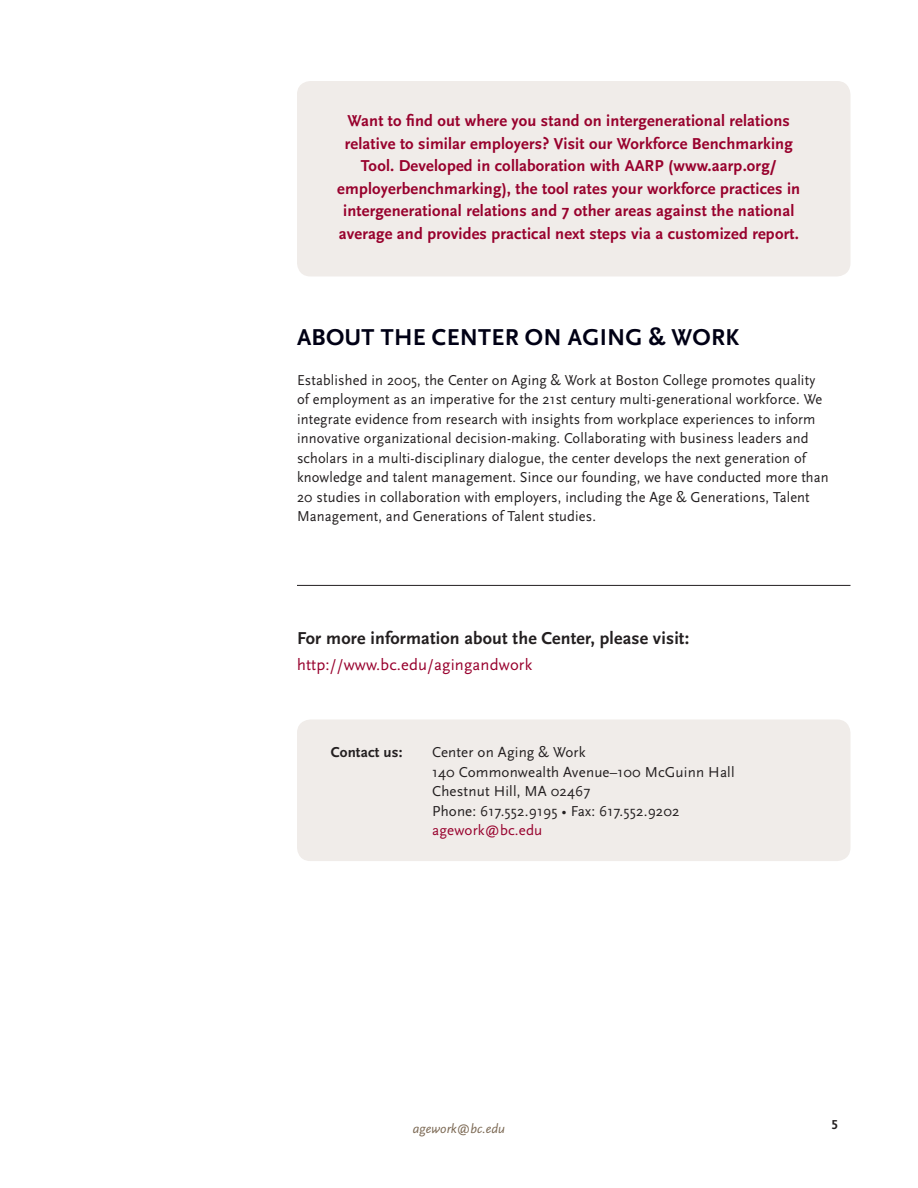
<style>
.page{position:relative;width:918px;height:1188px;background:#fff}
.page>*{position:absolute;margin:0;border:0;box-sizing:border-box;transform-origin:0 0}
.text-paragraph__10_1{font:700 24px "Scala Sans OT";letter-spacing:.01em;color:#000015}
.text-paragraph__10_1-2{font:700 18px "Scala Sans OT";letter-spacing:.01em;color:#231f20}
.text-paragraph__10_1-3{font:700 16.5px/22.5px "Scala Sans OT";letter-spacing:.01em;color:#98012d;text-align:center}
.text-paragraph__10_1-4{font:16.5px "Scala Sans OT";letter-spacing:.01em;color:#98012d}
.text-paragraph__10_1-5{font:15px/19.5px "Scala Sans OT";letter-spacing:.01em;color:#231f20}
.text-paragraph__10_1-6{font:15px "Scala Sans OT";letter-spacing:.01em;color:#98012d}
.text-paragraph__10_1-7{font:700 15px "Scala Sans OT";letter-spacing:.01em;color:#231f20}
.t1{font:italic 13.5px "Scala Sans OT";color:#7c6954}
.t2{font:700 13.5px "Scala Sans OT";color:#231f20}
</style>
<div class="page">
<div style="left:297px;top:81px;width:553px;height:195px;background:#f0ece9;border-radius:14px"></div>
<div style="left:297px;top:719px;width:553px;height:142px;background:#f0ece9;border-radius:14px"></div>
<hr style="left:297px;top:585px;width:553px;height:1px;background:#231f20">
<p class="text-paragraph__10_1-3" style="left:337px;top:110px;width:464px">Want to find out where you stand on intergenerational relations relative to similar employers? Visit our Workforce Benchmarking Tool. Developed in collaboration with AARP (www.aarp.org/ employerbenchmarking), the tool rates your workforce practices in intergenerational relations and 7 other areas against the national average and provides practical next steps via a customized report.</p>
<p class="text-paragraph__10_1" style="left:297px;top:324px;width:444px">ABOUT THE CENTER ON AGING &amp; WORK</p>
<p class="text-paragraph__10_1-5" style="left:297px;top:370px;width:533px">Established in 2005, the Center on Aging &amp; Work at Boston College promotes quality of employment as an imperative for the 21st century multi-generational workforce. We integrate evidence from research with insights from workplace experiences to inform innovative organizational decision-making. Collaborating with business leaders and scholars in a multi-disciplinary dialogue, the center develops the next generation of knowledge and talent management. Since our founding, we have conducted more than 20 studies in collaboration with employers, including the Age &amp; Generations, Talent Management, and Generations of Talent studies.</p>
<p class="text-paragraph__10_1-2" style="left:297px;top:628px;width:394px">For more information about the Center, please visit:</p>
<p class="text-paragraph__10_1-4" style="left:297px;top:655px;width:237px">http://www.bc.edu/agingandwork</p>
<p class="text-paragraph__10_1-7" style="left:331px;top:744px;width:73px">Contact us:</p>
<p class="text-paragraph__10_1-5" style="left:432px;top:743px;width:155px">Center on Aging &amp; Work</p>
<p class="text-paragraph__10_1-5" style="left:432px;top:763px;width:304px">140 Commonwealth Avenue–100 McGuinn Hall</p>
<p class="text-paragraph__10_1-5" style="left:432px;top:782px;width:160px">Chestnut Hill, MA 02467</p>
<p class="text-paragraph__10_1-5" style="left:432px;top:802px;width:249px">Phone: 617.552.9195 • Fax: 617.552.9202</p>
<p class="text-paragraph__10_1-6" style="left:432px;top:822px;width:112px">agework@bc.edu</p>
<p class="t1" style="left:413px;top:1122px;width:94px">agework@bc.edu</p>
<p class="t2" style="left:831px;top:1117px;width:8px">5</p>
</div>
